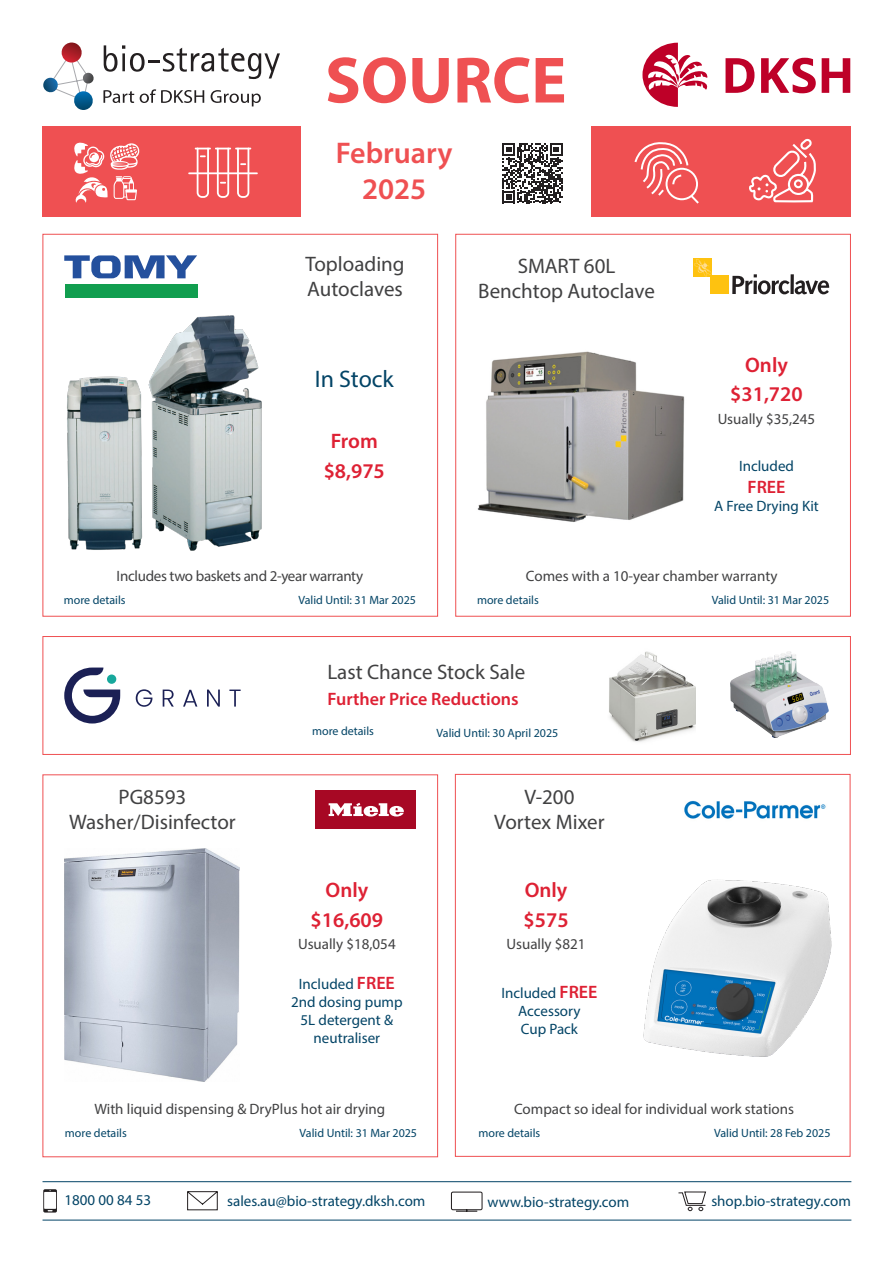
<style>
.page{position:relative;width:893px;height:1263px;background:#fff}
.page>*{position:absolute;margin:0;border:0;box-sizing:border-box;transform-origin:0 0}
.t1{font:700 66px "Myriad Pro";color:#ef5052}
.t2{font:600 30px/36px "Myriad Pro";color:#ef5052;text-align:center}
.t3{font:24px "Myriad Pro";color:#034466}
.t4{font:21px/25.2px "Myriad Pro";color:#414142;text-align:center}
.t5{font:600 21px "Myriad Pro";color:#de2134}
.t6{font:600 18px "Myriad Pro";color:#de2134}
.t7{font:15px/18px "Myriad Pro";color:#034466;text-align:center}
.t8{font:15px "Myriad Pro";color:#414142}
.t9{font:15px "Myriad Pro";letter-spacing:-.02em;color:#414142}
.t10{font:12px "Myriad Pro";color:#034466}
.s1{font-weight:600;font-size:18px;color:#de2134}
</style>
<div class="page">
<div style="left:65px;top:284px;width:132px;height:14px;background:#119e4f"></div>
<svg style="left:64px;top:255px;width:133px;height:23px"></svg>
<img style="left:67px;top:315px;width:195px;height:236px">
<svg style="left:732px;top:274px;width:57px;height:20px"></svg>
<svg style="left:790px;top:274px;width:4px;height:20px"></svg>
<svg style="left:795px;top:280px;width:34px;height:14px"></svg>
<svg style="left:694px;top:259px;width:18px;height:18px"></svg>
<div style="left:711px;top:276px;width:18px;height:18px;background:#fec210"></div>
<img style="left:477px;top:351px;width:208px;height:171px">
<img style="left:609px;top:651px;width:87px;height:91px">
<svg style="left:136px;top:689px;width:16px;height:18px"></svg>
<svg style="left:163px;top:689px;width:11px;height:18px"></svg>
<svg style="left:183px;top:690px;width:14px;height:17px"></svg>
<svg style="left:207px;top:689px;width:13px;height:18px"></svg>
<svg style="left:229px;top:689px;width:12px;height:18px"></svg>
<svg style="left:64px;top:667px;width:56px;height:56px"></svg>
<div style="left:107px;top:674px;width:9px;height:10px;background:#17a89c;border-radius:50%"></div>
<img style="left:730px;top:651px;width:98px;height:86px">
<div style="left:316px;top:791px;width:100px;height:38px;background:#a70824"></div>
<svg style="left:329px;top:803px;width:75px;height:13px"></svg>
<img style="left:65px;top:848px;width:175px;height:234px">
<img style="left:684px;top:800px;width:142px;height:19px">
<img style="left:643px;top:879px;width:189px;height:178px">
<div style="left:455px;top:774px;width:395px;height:383px;border:1px solid #ef5052"></div>
<div style="left:43px;top:636px;width:808px;height:119px;border:1px solid #ef5052"></div>
<div style="left:455px;top:234px;width:396px;height:383px;border:1px solid #ef5052"></div>
<div style="left:43px;top:234px;width:395px;height:383px;border:1px solid #ef5052"></div>
<div style="left:43px;top:774px;width:395px;height:383px;border:1px solid #ef5052"></div>
<div style="left:42px;top:126px;width:808px;height:90px;background:#ef5052"></div>
<svg style="left:822px;top:58px;width:28px;height:35px"></svg>
<svg style="left:761px;top:58px;width:55px;height:35px"></svg>
<svg style="left:725px;top:58px;width:29px;height:35px"></svg>
<svg style="left:642px;top:43px;width:65px;height:64px"></svg>
<svg style="left:103px;top:90px;width:31px;height:13px"></svg>
<svg style="left:140px;top:89px;width:64px;height:14px"></svg>
<svg style="left:211px;top:90px;width:50px;height:16px"></svg>
<svg style="left:43px;top:43px;width:51px;height:67px"></svg>
<svg style="left:104px;top:45px;width:176px;height:34px"></svg>
<div style="left:302px;top:121px;width:289px;height:100px;background:#fff"></div>
<svg style="left:749px;top:138px;width:67px;height:65px"></svg>
<svg style="left:195px;top:148px;width:56px;height:50px"></svg>
<hr style="left:188px;top:172px;width:70px;height:2px;background:#fff">
<svg style="left:74px;top:142px;width:66px;height:61px"></svg>
<svg style="left:634px;top:142px;width:65px;height:62px"></svg>
<hr style="left:43px;top:1181px;width:808px;height:1px;background:#034466">
<hr style="left:43px;top:1220px;width:808px;height:1px;background:#034466">
<svg style="left:678px;top:1191px;width:29px;height:20px"></svg>
<svg style="left:450px;top:1191px;width:33px;height:21px"></svg>
<svg style="left:187px;top:1191px;width:31px;height:19px"></svg>
<svg style="left:43px;top:1189px;width:14px;height:23px"></svg>
<svg style="left:502px;top:143px;width:60px;height:60px"></svg>
<h1 class="t1" style="left:325px;top:37px;width:243px">SOURCE</h1>
<h2 class="t2" style="left:336px;top:134px;width:118px">February<br>2025</h2>
<p class="t4" style="left:305px;top:251px;width:101px;text-align:left">Toploading<br>Autoclaves</p>
<p class="t3" style="left:315px;top:364px;width:81px">In Stock</p>
<p class="t5" style="left:331px;top:428px;width:49px">From</p>
<p class="t5" style="left:324px;top:457px;width:63px">$8,975</p>
<p class="t9" style="left:117px;top:567px;width:248px">Includes two baskets and 2-year warranty</p>
<p class="t10" style="left:64px;top:592px;width:63px">more details</p>
<p class="t10" style="left:298px;top:592px;width:119px">Valid Until: 31 Mar 2025</p>
<p class="t4" style="left:478px;top:253px;width:178px">SMART 60L<br>Benchtop Autoclave</p>
<p class="t5" style="left:745px;top:352px;width:44px">Only</p>
<p class="t5" style="left:730px;top:381px;width:74px">$31,720</p>
<p class="t8" style="left:718px;top:409px;width:99px">Usually $35,245</p>
<p class="t7" style="left:739px;top:457px;width:57px">Included</p>
<p class="t6" style="left:747px;top:475px;width:39px">FREE</p>
<p class="t7" style="left:714px;top:496px;width:106px">A Free Drying Kit</p>
<p class="t8" style="left:526px;top:567px;width:253px">Comes with a 10-year chamber warranty</p>
<p class="t10" style="left:477px;top:592px;width:63px">more details</p>
<p class="t10" style="left:712px;top:592px;width:119px">Valid Until: 31 Mar 2025</p>
<p class="t4" style="left:327px;top:659px;width:199px">Last Chance Stock Sale</p>
<p class="t6" style="left:328px;top:687px;width:193px">Further Price Reductions</p>
<p class="t4" style="left:69px;top:783px;width:168px">PG8593<br>Washer/Disinfector</p>
<p class="t10" style="left:312px;top:723px;width:63px">more details</p>
<p class="t10" style="left:437px;top:725px;width:123px">Valid Until: 30 April 2025</p>
<p class="t5" style="left:325px;top:877px;width:44px">Only</p>
<p class="t5" style="left:311px;top:906px;width:74px">$16,609</p>
<p class="t8" style="left:298px;top:935px;width:99px">Usually $18,054</p>
<p class="t7" style="left:291px;top:975px;width:113px">Included <span class="s1">FREE<br></span>2nd dosing pump<br>5L detergent &amp; neutraliser</p>
<p class="t4" style="left:494px;top:783px;width:112px">V-200<br>Vortex Mixer</p>
<p class="t5" style="left:525px;top:877px;width:44px">Only</p>
<p class="t5" style="left:524px;top:906px;width:47px">$575</p>
<p class="t8" style="left:506px;top:935px;width:81px">Usually $821</p>
<p class="t7" style="left:501px;top:983px;width:98px">Included <span class="s1">FREE<br></span>Accessory</p>
<p class="t7" style="left:521px;top:1019px;width:59px">Cup Pack</p>
<p class="t8" style="left:94px;top:1099px;width:292px">With liquid dispensing &amp; DryPlus hot air drying</p>
<p class="t10" style="left:65px;top:1125px;width:63px">more details</p>
<p class="t10" style="left:300px;top:1125px;width:119px">Valid Until: 31 Mar 2025</p>
<p class="t8" style="left:514px;top:1099px;width:281px">Compact so ideal for individual work stations</p>
<p class="t10" style="left:478px;top:1125px;width:63px">more details</p>
<p class="t10" style="left:714px;top:1125px;width:118px">Valid Until: 28 Feb 2025</p>
<p class="t7" style="left:65px;top:1190px;width:88px">1800 00 84 53</p>
<p class="t7" style="left:227px;top:1191px;width:200px">sales.au@bio-strategy.dksh.com</p>
<p class="t7" style="left:488px;top:1192px;width:143px">www.bio-strategy.com</p>
<p class="t7" style="left:711px;top:1192px;width:141px">shop.bio-strategy.com</p>
</div>
